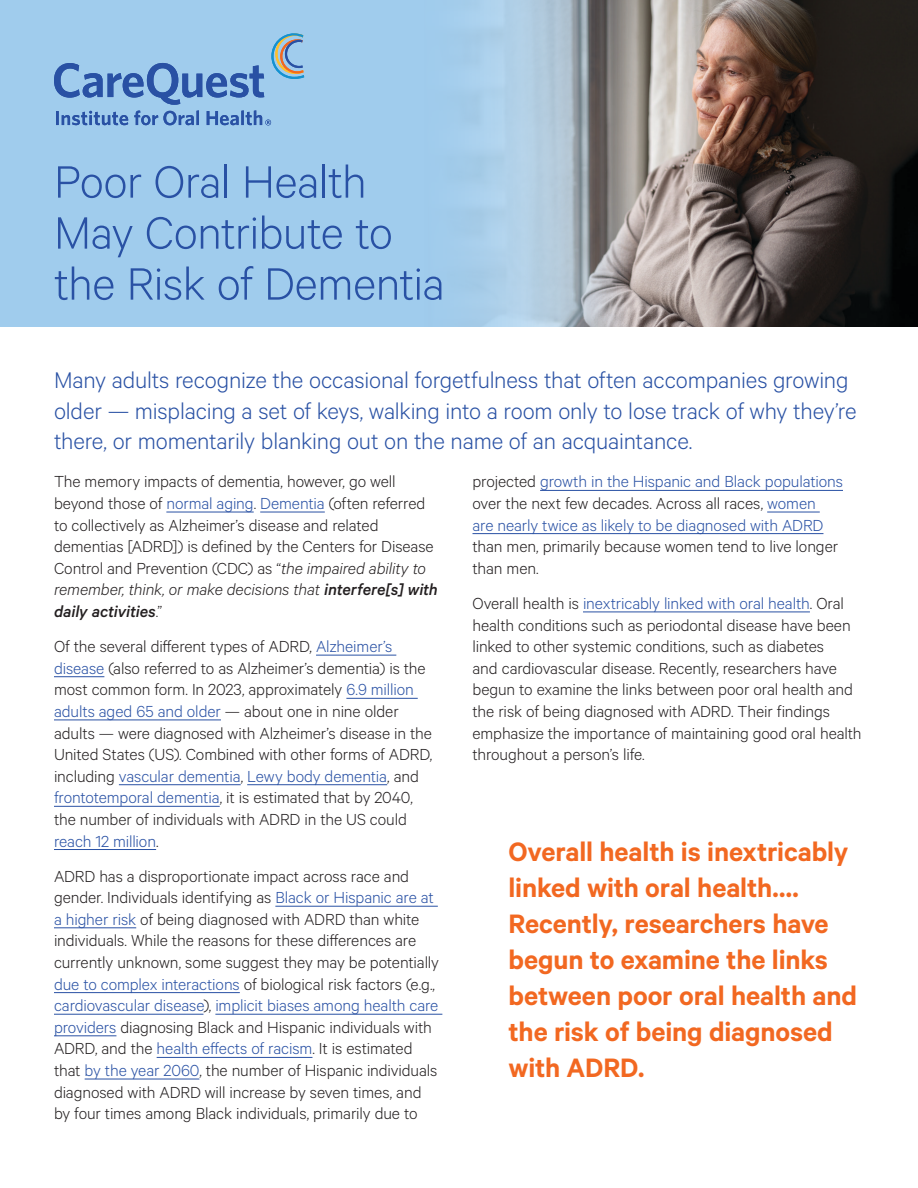
<style>
.page{position:relative;width:918px;height:1188px;background:#fff}
.page>*{position:absolute;margin:0;border:0;box-sizing:border-box;transform-origin:0 0}
.t1{font:300 51px/51px "Calibre";letter-spacing:-.015em;color:#2951a4}
.t2{font:600 30px/36px "Calibre";letter-spacing:-.005em;color:#f26821}
.t3{font:300 25.5px/30.6px "Calibre";letter-spacing:-.01em;color:#2951a4}
.t4{font:300 18px/21.6px "Calibre";letter-spacing:-.005em;color:#231f20}
.t5{font:300 18px/21.6px "Calibre";letter-spacing:-.005em;color:#2951a4}
.s1{color:#2951a4}
.s2{font-style:italic}
.s3{font-weight:500;font-style:italic}
.s4{color:#231f20}
</style>
<div class="page">
<svg style="left:0;top:0;width:918px;height:327px;background:#8a9faf"></svg>
<svg style="left:54px;top:33px;width:250px;height:92px;background:#8ab4dd"></svg>
<hr style="left:166px;top:512px;width:88px;height:1px;background:#2951a4">
<hr style="left:260px;top:512px;width:65px;height:1px;background:#2951a4">
<hr style="left:316px;top:655px;width:80px;height:1px;background:#2951a4">
<hr style="left:54px;top:676px;width:50px;height:1px;background:#2951a4">
<hr style="left:346px;top:698px;width:72px;height:1px;background:#2951a4">
<hr style="left:54px;top:720px;width:167px;height:1px;background:#2951a4">
<hr style="left:119px;top:784px;width:122px;height:1px;background:#2951a4">
<hr style="left:247px;top:784px;width:140px;height:1px;background:#2951a4">
<hr style="left:54px;top:806px;width:166px;height:1px;background:#2951a4">
<hr style="left:54px;top:849px;width:102px;height:1px;background:#2951a4">
<hr style="left:275px;top:906px;width:163px;height:1px;background:#2951a4">
<hr style="left:54px;top:928px;width:82px;height:1px;background:#2951a4">
<hr style="left:54px;top:992px;width:186px;height:1px;background:#2951a4">
<hr style="left:54px;top:1014px;width:149px;height:1px;background:#2951a4">
<hr style="left:215px;top:1014px;width:227px;height:1px;background:#2951a4">
<hr style="left:54px;top:1036px;width:62px;height:1px;background:#2951a4">
<hr style="left:157px;top:1057px;width:155px;height:1px;background:#2951a4">
<hr style="left:85px;top:1079px;width:114px;height:1px;background:#2951a4">
<hr style="left:540px;top:490px;width:303px;height:1px;background:#2951a4">
<hr style="left:767px;top:512px;width:53px;height:1px;background:#2951a4">
<hr style="left:472px;top:533px;width:351px;height:1px;background:#2951a4">
<hr style="left:583px;top:612px;width:227px;height:1px;background:#2951a4">
<h1 class="t1" style="left:54px;top:154px;width:392px">Poor Oral Health<br>May Contribute to the Risk of Dementia</h1>
<h3 class="t3" style="left:54px;top:364px;width:804px">Many adults recognize the occasional forgetfulness that often accompanies growing older — misplacing a set of keys, walking into a room only to lose track of why they’re there, or momentarily blanking out on the name of an acquaintance.</h3>
<p class="t4" style="left:54px;top:470px;width:385px">The memory impacts of dementia, however, go well beyond those of <span class="s1">normal aging</span>. <span class="s1">Dementia</span> (often referred to collectively as Alzheimer’s disease and related dementias [ADRD]) is defined by the Centers for Disease Control and Prevention (CDC) as “<span class="s2">the impaired ability to remember, think, or make decisions that</span> <span class="s3">interfere[s] with daily activities</span>.”</p>
<p class="t4" style="left:54px;top:635px;width:380px">Of the several different types of ADRD, <span class="s1">Alzheimer’s disease</span> (also referred to as Alzheimer’s dementia) is the most common form. In 2023, approximately <span class="s1">6.9 million adults aged 65 and older</span> — about one in nine older adults — were diagnosed with Alzheimer’s disease in the United States (US). Combined with other forms of ADRD, including <span class="s1">vascular dementia</span>, <span class="s1">Lewy body dementia</span>, and <span class="s1">frontotemporal dementia</span>, it is estimated that by 2040, the number of individuals with ADRD in the US could <span class="s1">reach 12 million</span>.</p>
<p class="t4" style="left:54px;top:864px;width:387px">ADRD has a disproportionate impact across race and gender. Individuals identifying as <span class="s1">Black or Hispanic are at a higher risk</span> of being diagnosed with ADRD than white individuals. While the reasons for these differences are currently unknown, some suggest they may be potentially <span class="s1">due to complex interactions</span> of biological risk factors (e.g., <span class="s1">cardiovascular disease</span>), <span class="s1">implicit biases among health care providers</span> diagnosing Black and Hispanic individuals with ADRD, and the <span class="s1">health effects of racism</span>. It is estimated that <span class="s1">by the year 2060</span>, the number of Hispanic individuals diagnosed with ADRD will increase by seven times, and by four times among Black individuals, primarily due to</p>
<p class="t5" style="left:472px;top:470px;width:372px"><span class="s4">projected</span> growth in the Hispanic and Black populations <span class="s4">over the next few decades. Across all races,</span> women<br>are nearly twice as likely to be diagnosed with ADRD</p>
<p class="t4" style="left:472px;top:535px;width:367px">than men, primarily because women tend to live longer than men.</p>
<p class="t4" style="left:472px;top:592px;width:391px">Overall health is <span class="s1">inextricably linked with oral health</span>. Oral health conditions such as periodontal disease have been linked to other systemic conditions, such as diabetes<br>and cardiovascular disease. Recently, researchers have begun to examine the links between poor oral health and the risk of being diagnosed with ADRD. Their findings emphasize the importance of maintaining good oral health throughout a person’s life.</p>
<h2 class="t2" style="left:508px;top:833px;width:350px">Overall health is inextricably linked with oral health....<br>Recently, researchers have begun to examine the links between poor oral health and the risk of being diagnosed with ADRD.</h2>
</div>
